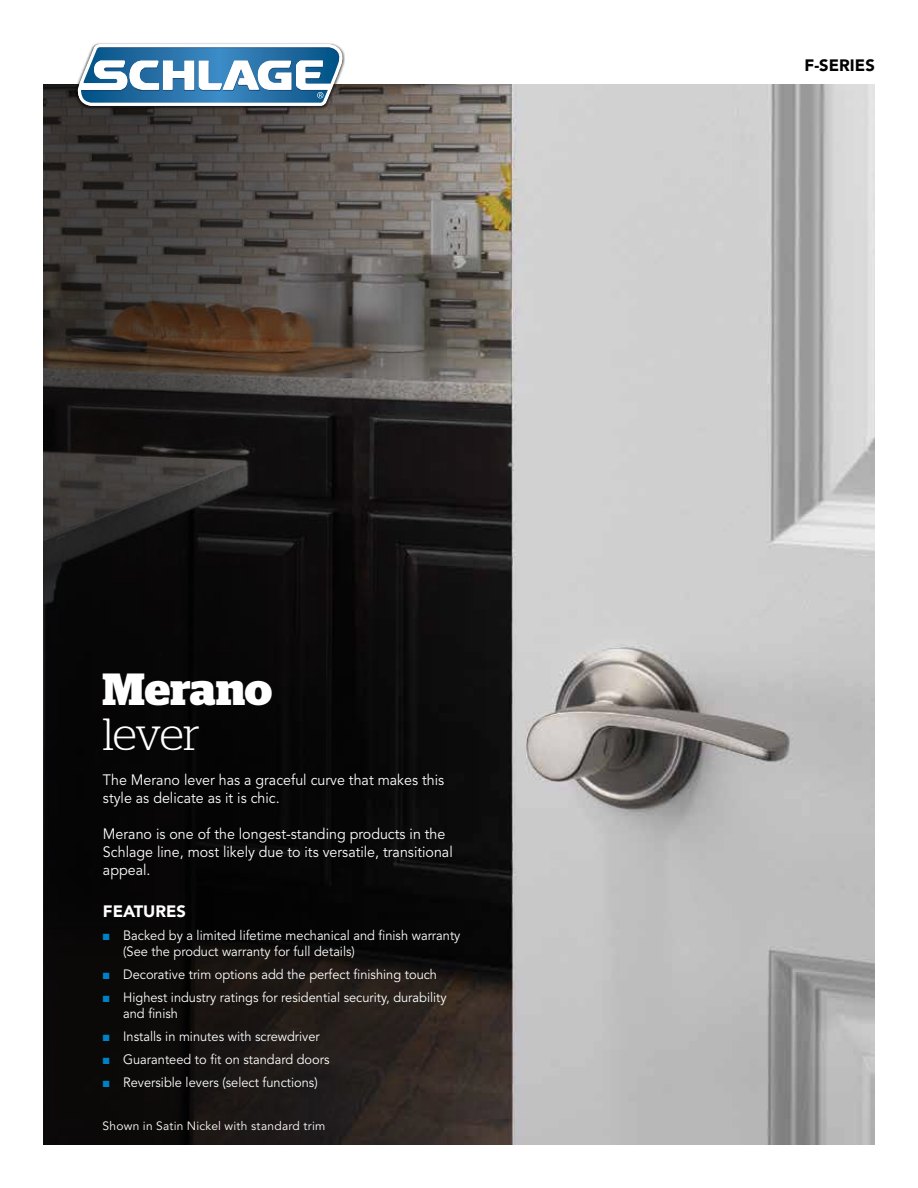
<style>
.page{position:relative;width:918px;height:1188px;background:#fff}
.page>*{position:absolute;margin:0;border:0;box-sizing:border-box;transform-origin:0 0}
.t1{font:700 45px "Stag";color:#fff}
.t2{font:300 45px "Stag";letter-spacing:-.025em;color:#fff}
.t3{font:900 16.5px "Avenir";color:#fff}
.t4{font:900 16.5px "Avenir";letter-spacing:.005em;color:#000}
.t5{font:15px/18px "Avenir LT Std";color:#fff;scale:.95 1}
.t6{font:13.5px/16.2px "Avenir LT Std";color:#fff;scale:.95 1}
.t7{font:12px "Avenir LT Std";letter-spacing:.02em;color:#fff}
.s1{color:#0081c6}
</style>
<div class="page">
<img style="left:507px;top:84px;width:368px;height:1061px">
<svg style="left:43px;top:84px;width:464px;height:1061px;background:#262220"></svg>
<img style="left:73px;top:43px;width:272px;height:67px">
<svg style="left:78px;top:44px;width:265px;height:62px"></svg>
<h1 class="t1" style="left:103px;top:663px;width:171px">Merano</h1>
<h1 class="t2" style="left:103px;top:709px;width:99px">lever</h1>
<p class="t5" style="left:103px;top:771px;width:361px">The Merano lever has a graceful curve that makes this style as delicate as it is chic.</p>
<p class="t5" style="left:103px;top:825px;width:370px">Merano is one of the longest-standing products in the<br>Schlage line, most likely due to its versatile, transitional appeal.</p>
<p class="t3" style="left:103px;top:897px;width:85px">FEATURES</p>
<p class="t6" style="left:123px;top:927px;width:356px;text-indent:-20px"><span class="s1">■</span> Backed by a limited lifetime mechanical and finish warranty (See the product warranty for full details)</p>
<p class="t6" style="left:103px;top:966px;width:353px"><span class="s1">■</span> Decorative trim options add the perfect finishing touch</p>
<p class="t6" style="left:123px;top:989px;width:342px;text-indent:-20px"><span class="s1">■</span> Highest industry ratings for residential security, durability and finish</p>
<p class="t6" style="left:103px;top:1028px;width:230px"><span class="s1">■</span> Installs in minutes with screwdriver</p>
<p class="t6" style="left:103px;top:1051px;width:240px"><span class="s1">■</span> Guaranteed to fit on standard doors</p>
<p class="t6" style="left:103px;top:1074px;width:228px"><span class="s1">■</span> Reversible levers (select functions)</p>
<p class="t7" style="left:103px;top:1119px;width:224px">Shown in Satin Nickel with standard trim</p>
<p class="t4" style="left:804px;top:51px;width:72px">F-SERIES</p>
</div>
